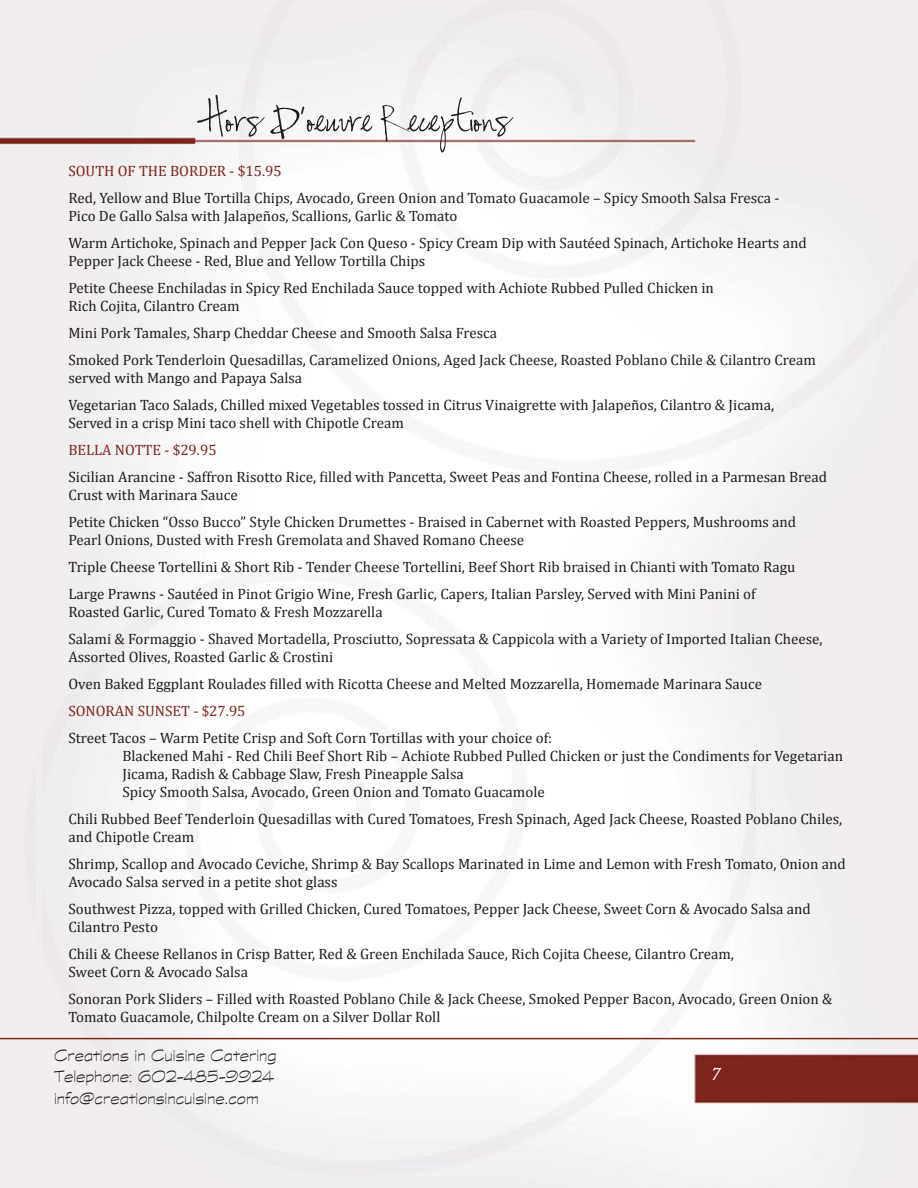
<style>
.page{position:relative;width:918px;height:1188px;background:#fff}
.page>*{position:absolute;margin:0;border:0;box-sizing:border-box;transform-origin:0 0}
.t1{font:54px "Susie's Hand";color:#1d1d1b}
.t2{font:18px/21.6px "Graphite Light ATT";color:#1d1d1b}
.t3{font:italic 18px "Cambria";color:#fff}
.t4{font:15px/18px "Cambria";color:#1d1d1b}
.t5{font:15px "Cambria";color:#7d241f}
</style>
<div class="page">
<img style="left:0;top:0;width:918px;height:1188px">
<hr style="left:0;top:1038px;width:918px;height:1px;background:#7d241f">
<h1 class="t1" style="left:197px;top:95px;width:316px">Hors D’oeuvre Receptions</h1>
<p class="t5" style="left:68px;top:162px;width:215px">SOUTH OF THE BORDER - $15.95</p>
<p class="t4" style="left:68px;top:189px;width:713px">Red, Yellow and Blue Tortilla Chips, Avocado, Green Onion and Tomato Guacamole – Spicy Smooth Salsa Fresca -<br>Pico De Gallo Salsa with Jalapeños, Scallions, Garlic &amp; Tomato</p>
<p class="t4" style="left:68px;top:234px;width:740px">Warm Artichoke, Spinach and Pepper Jack Con Queso - Spicy Cream Dip with Sautéed Spinach, Artichoke Hearts and<br>Pepper Jack Cheese - Red, Blue and Yellow Tortilla Chips</p>
<p class="t4" style="left:68px;top:279px;width:647px">Petite Cheese Enchiladas in Spicy Red Enchilada Sauce topped with Achiote Rubbed Pulled Chicken in<br>Rich Cojita, Cilantro Cream</p>
<p class="t4" style="left:68px;top:319px;width:749px;line-height:27px">Mini Pork Tamales, Sharp Cheddar Cheese and Smooth Salsa Fresca<br>Smoked Pork Tenderloin Quesadillas, Caramelized Onions, Aged Jack Cheese, Roasted Poblano Chile &amp; Cilantro Cream</p>
<p class="t4" style="left:68px;top:364px;width:707px;line-height:27px">served with Mango and Papaya Salsa<br>Vegetarian Taco Salads, Chilled mixed Vegetables tossed in Citrus Vinaigrette with Jalapeños, Cilantro &amp; Jicama,</p>
<p class="t4" style="left:68px;top:414px;width:337px">Served in a crisp Mini taco shell with Chipotle Cream</p>
<p class="t5" style="left:68px;top:441px;width:150px">BELLA NOTTE - $29.95</p>
<p class="t4" style="left:68px;top:468px;width:760px">Sicilian Arancine - Saffron Risotto Rice, filled with Pancetta, Sweet Peas and Fontina Cheese, rolled in a Parmesan Bread<br>Crust with Marinara Sauce</p>
<p class="t4" style="left:68px;top:513px;width:729px">Petite Chicken “Osso Bucco” Style Chicken Drumettes - Braised in Cabernet with Roasted Peppers, Mushrooms and<br>Pearl Onions, Dusted with Fresh Gremolata and Shaved Romano Cheese</p>
<p class="t4" style="left:68px;top:553px;width:729px;line-height:27px">Triple Cheese Tortellini &amp; Short Rib - Tender Cheese Tortellini, Beef Short Rib braised in Chianti with Tomato Ragu<br>Large Prawns - Sautéed in Pinot Grigio Wine, Fresh Garlic, Capers, Italian Parsley, Served with Mini Panini of</p>
<p class="t4" style="left:68px;top:598px;width:756px;line-height:27px">Roasted Garlic, Cured Tomato &amp; Fresh Mozzarella<br>Salami &amp; Formaggio - Shaved Mortadella, Prosciutto, Sopressata &amp; Cappicola with a Variety of Imported Italian Cheese,</p>
<p class="t4" style="left:68px;top:643px;width:695px;line-height:27px">Assorted Olives, Roasted Garlic &amp; Crostini<br>Oven Baked Eggplant Roulades filled with Ricotta Cheese and Melted Mozzarella, Homemade Marinara Sauce</p>
<p class="t5" style="left:68px;top:702px;width:179px">SONORAN SUNSET - $27.95</p>
<p class="t4" style="left:122px;top:729px;width:722px;text-indent:-54px">Street Tacos – Warm Petite Crisp and Soft Corn Tortillas with your choice of:<br>Blackened Mahi - Red Chili Beef Short Rib – Achiote Rubbed Pulled Chicken or just the Condiments for Vegetarian Jicama, Radish &amp; Cabbage Slaw, Fresh Pineapple Salsa<br>Spicy Smooth Salsa, Avocado, Green Onion and Tomato Guacamole</p>
<p class="t4" style="left:68px;top:810px;width:775px">Chili Rubbed Beef Tenderloin Quesadillas with Cured Tomatoes, Fresh Spinach, Aged Jack Cheese, Roasted Poblano Chiles, and Chipotle Cream</p>
<p class="t4" style="left:68px;top:855px;width:779px">Shrimp, Scallop and Avocado Ceviche, Shrimp &amp; Bay Scallops Marinated in Lime and Lemon with Fresh Tomato, Onion and<br>Avocado Salsa served in a petite shot glass</p>
<p class="t4" style="left:68px;top:900px;width:744px">Southwest Pizza, topped with Grilled Chicken, Cured Tomatoes, Pepper Jack Cheese, Sweet Corn &amp; Avocado Salsa and<br>Cilantro Pesto</p>
<p class="t4" style="left:68px;top:945px;width:667px">Chili &amp; Cheese Rellanos in Crisp Batter, Red &amp; Green Enchilada Sauce, Rich Cojita Cheese, Cilantro Cream,<br>Sweet Corn &amp; Avocado Salsa</p>
<p class="t4" style="left:68px;top:990px;width:766px">Sonoran Pork Sliders – Filled with Roasted Poblano Chile &amp; Jack Cheese, Smoked Pepper Bacon, Avocado, Green Onion &amp;<br>Tomato Guacamole, Chilpolte Cream on a Silver Dollar Roll</p>
<p class="t2" style="left:54px;top:1043px;width:224px">Creations in Cuisine Catering<br>Telephone: 602-485-9924 info@creationsincuisine.com</p>
<p class="t3" style="left:711px;top:1061px;width:11px">7</p>
</div>
